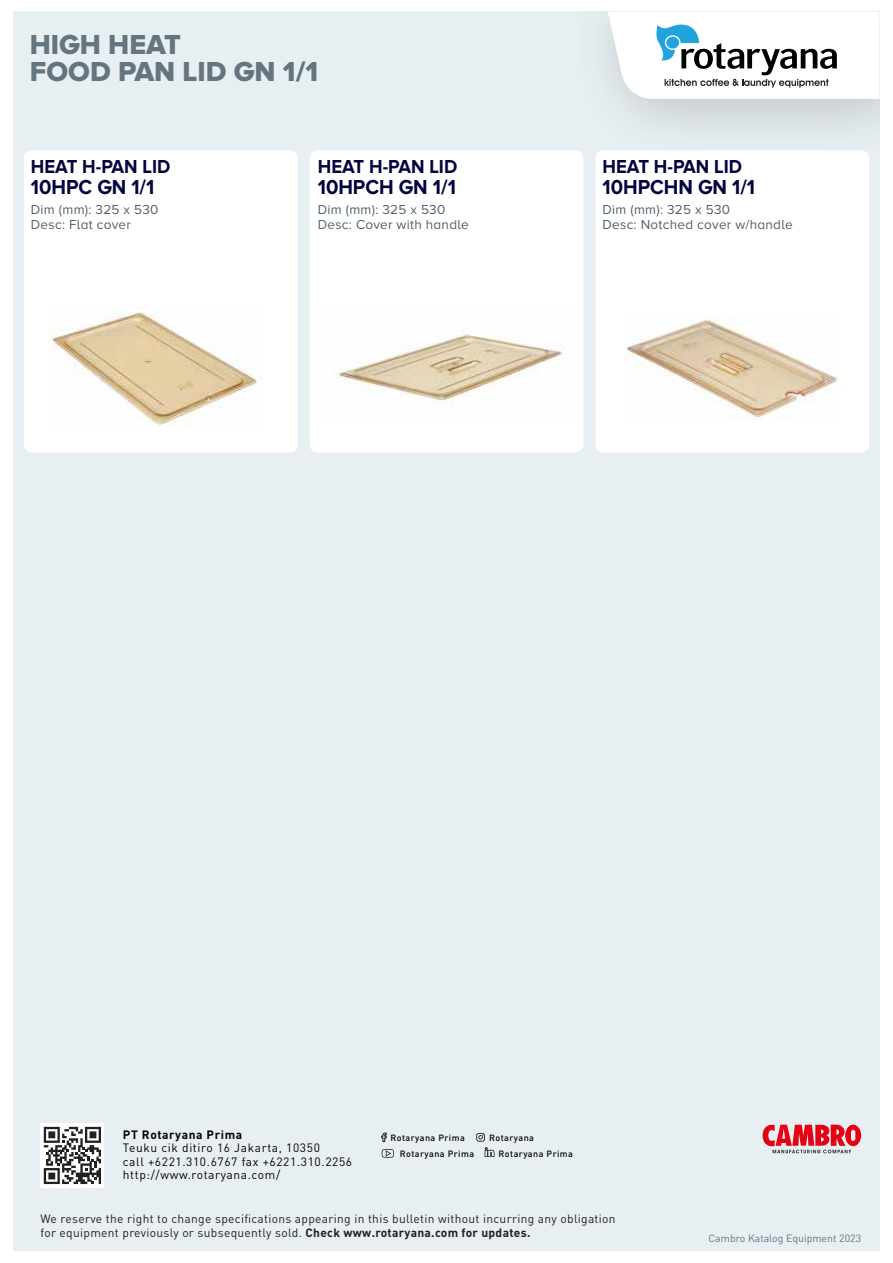
<style>
.page{position:relative;width:893px;height:1263px;background:#fff}
.page>*{position:absolute;margin:0;border:0;box-sizing:border-box;transform-origin:0 0}
.t1{font:28.5px/27px "Proxima Nova A Extrabld";color:#65757f}
.t2{font:700 21px "Proxima Nova A";color:#00053e;scale:.95 1}
.t3{font:700 19.5px "Proxima Nova A";color:#00053e;scale:.95 1}
.t4{font:13.5px/14.9px "Proxima Nova A";letter-spacing:.02em;color:#536168}
.t5{font:12px/14.4px "DIN Pro";letter-spacing:.025em;color:#231f20}
.t6{font:12px/13.4px "DIN Pro";letter-spacing:.05em;color:#020202}
.t7{font:700 12px "DIN Pro";letter-spacing:.05em;color:#020202}
.t8{font:10.5px "DIN Pro";color:#65757f}
.t9{font:500 9px "DIN Pro";letter-spacing:.05em;color:#020202}
.s1{font-weight:700}
</style>
<div class="page">
<div style="left:13px;top:11px;width:866px;height:1240px;background:#e8eff2"></div>
<div style="left:40px;top:1123px;width:64px;height:65px;background:#fff"></div>
<svg style="left:44px;top:1127px;width:57px;height:57px"></svg>
<svg style="left:608px;top:11px;width:271px;height:88px;background:#e0e5e7"></svg>
<svg style="left:762px;top:1124px;width:99px;height:29px"></svg>
<svg style="left:381px;top:1132px;width:6px;height:10px"></svg>
<svg style="left:476px;top:1133px;width:9px;height:8px"></svg>
<svg style="left:382px;top:1149px;width:12px;height:9px"></svg>
<svg style="left:485px;top:1147px;width:9px;height:10px"></svg>
<div style="left:310px;top:150px;width:273px;height:303px;background:#fff;border-radius:8px"></div>
<div style="left:595px;top:150px;width:274px;height:303px;background:#fff;border-radius:8px"></div>
<div style="left:24px;top:150px;width:274px;height:303px;background:#fff;border-radius:8px"></div>
<img style="left:48px;top:306px;width:209px;height:120px">
<img style="left:336px;top:331px;width:230px;height:71px">
<img style="left:624px;top:316px;width:214px;height:104px">
<h1 class="t1" style="left:30px;top:30px;width:290px">HIGH HEAT<br>FOOD PAN LID GN 1/1</h1>
<h3 class="t3" style="left:31px;top:155px;width:148px">HEAT H-PAN LID</h3>
<h2 class="t2" style="left:31px;top:175px;width:131px">10HPC GN 1/1</h2>
<p class="t4" style="left:31px;top:202px;width:129px">Dim (mm): 325 x 530<br>Desc: Flat cover</p>
<h3 class="t3" style="left:318px;top:155px;width:148px">HEAT H-PAN LID</h3>
<h2 class="t2" style="left:318px;top:175px;width:147px">10HPCH GN 1/1</h2>
<p class="t4" style="left:318px;top:202px;width:153px">Dim (mm): 325 x 530<br>Desc: Cover with handle</p>
<h3 class="t3" style="left:602px;top:155px;width:148px">HEAT H-PAN LID</h3>
<h2 class="t2" style="left:602px;top:175px;width:162px">10HPCHN GN 1/1</h2>
<p class="t4" style="left:602px;top:202px;width:192px">Dim (mm): 325 x 530<br>Desc: Notched cover w/handle</p>
<p class="t7" style="left:123px;top:1126px;width:121px">PT Rotaryana Prima</p>
<p class="t6" style="left:123px;top:1141px;width:231px">Teuku cik ditiro 16 Jakarta, 10350<br>call +6221.310.6767 fax +6221.310.2256 http://www.rotaryana.com/</p>
<p class="t5" style="left:40px;top:1211px;width:577px">We reserve the right to change specifications appearing in this bulletin without incurring any obligation for equipment previously or subsequently sold. <span class="s1">Check www.rotaryana.com for updates.</span></p>
<p class="t9" style="left:390px;top:1131px;width:76px">Rotaryana Prima</p>
<p class="t9" style="left:489px;top:1131px;width:46px">Rotaryana</p>
<p class="t9" style="left:400px;top:1147px;width:76px">Rotaryana Prima</p>
<p class="t9" style="left:499px;top:1147px;width:76px">Rotaryana Prima</p>
<p class="t8" style="left:708px;top:1231px;width:154px">Cambro Katalog Equipment 2023</p>
</div>
